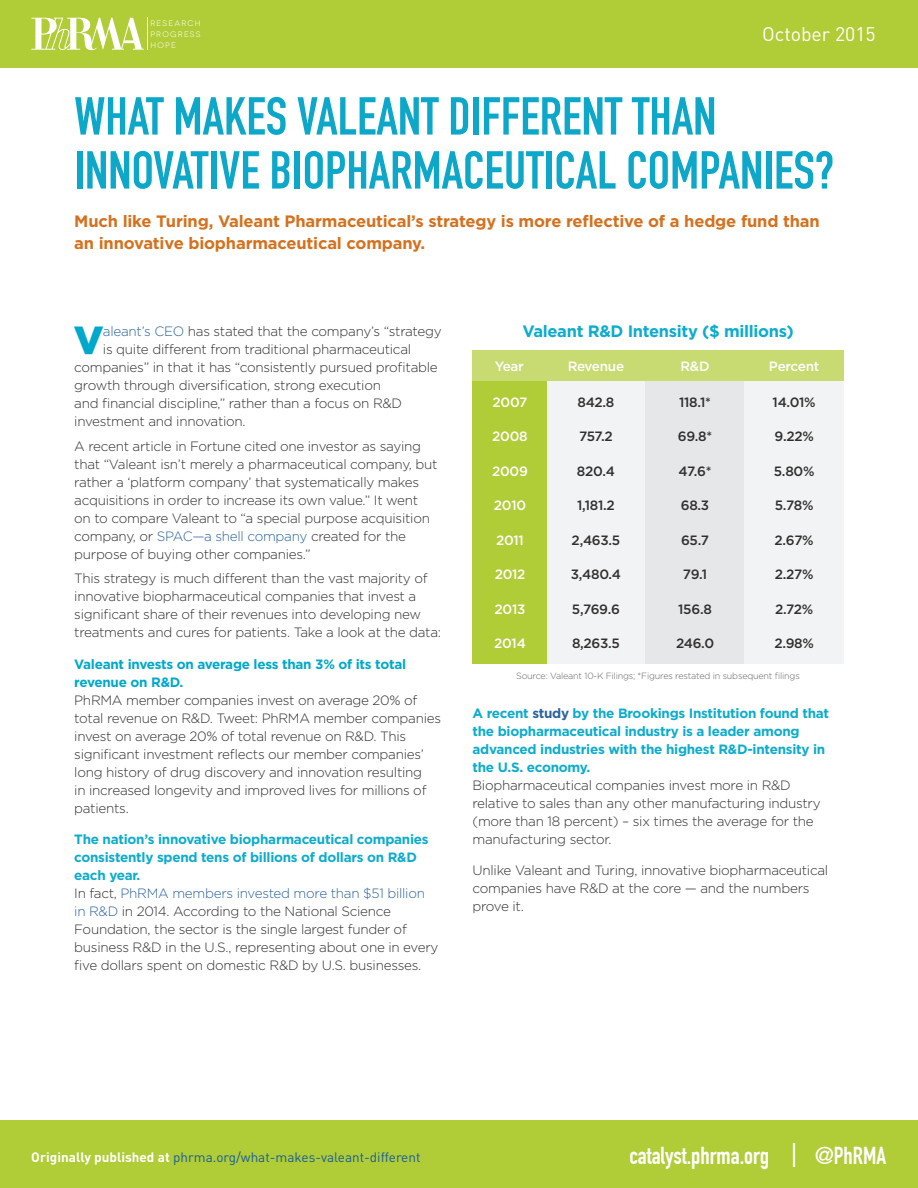
<style>
.page{position:relative;width:918px;height:1188px;background:#fff}
.page>*{position:absolute;margin:0;border:0;box-sizing:border-box;transform-origin:0 0}
.t1{font:700 52.5px/54px "DIN Condensed";color:#0da7ca}
.t2{font:900 39.15px "Gotham";color:#00a8cb}
.t3{font:700 24px "DIN Condensed";color:#fff}
.t4{font:19.5px "DIN";color:#fff}
.t5{font:700 16.5px/22.5px "Gotham";letter-spacing:-.01em;color:#d5711e}
.t6{font:700 16.5px "Gotham";letter-spacing:-.02em;color:#0dacce}
.t7{font:300 13.5px/18px "Gotham";letter-spacing:-.02em;color:#312f30}
.t8{font:500 13.5px "Gotham";letter-spacing:-.02em;color:#312f30}
.t9{font:13.5px "DIN";color:#175d9e}
.t10{font:500 13.5px "Gotham";letter-spacing:-.02em;color:#fff}
.t11{font:300 9px "Gotham";letter-spacing:-.02em;color:#636366}
.t12{font:7.95px/10.9px "Novecentowide";letter-spacing:.15em;color:#fff;text-align:justify}
.s1{color:#2b62a1}
.s2{font-weight:700;color:#00a8cb}
.s3{font-weight:700;color:#0dacce}
.s4{font-weight:700;color:#2b62a1}
.s5{font-weight:700;color:#fff}
</style>
<div class="page">
<div style="left:0;top:0;width:918px;height:68px;background:#b0cc36"></div>
<div style="left:0;top:1120px;width:918px;height:68px;background:#b0cc36"></div>
<svg style="left:31px;top:18px;width:113px;height:33px"></svg>
<hr style="left:147px;top:18px;width:1px;height:32px;background:#fff">
<div style="left:546px;top:350px;width:100px;height:314px;background:#f2f3f4"></div>
<div style="left:646px;top:350px;width:99px;height:314px;background:#e6e7e9"></div>
<div style="left:745px;top:350px;width:99px;height:314px;background:#f2f3f4"></div>
<div style="left:472px;top:350px;width:74px;height:314px;background:#b0cc36"></div>
<div style="left:472px;top:350px;width:372px;height:31px;background:#c8db72"></div>
<p class="t12" style="left:150px;top:18px;width:52px">RESEARCH PROGRESS HOPE</p>
<p class="t4" style="left:762px;top:22px;width:115px">October 2015</p>
<p class="t1" style="left:74px;top:90px;width:761px">WHAT MAKES VALEANT DIFFERENT THAN<br>INNOVATIVE BIOPHARMACEUTICAL COMPANIES?</p>
<p class="t5" style="left:74px;top:209px;width:747px">Much like Turing, Valeant Pharmaceutical’s strategy is more reflective of a hedge fund than an innovative biopharmaceutical company.</p>
<p class="t2" style="left:74px;top:313px;width:31px">V</p>
<p class="t7" style="left:103px;top:322px;width:340px"><span class="s1">aleant’s CEO</span> has stated that the company’s “strategy</p>
<p class="t7" style="left:103px;top:340px;width:310px">is quite different from traditional pharmaceutical</p>
<p class="t7" style="left:74px;top:358px;width:365px">companies” in that it has “consistently pursued profitable</p>
<p class="t7" style="left:74px;top:376px;width:308px">growth through diversification, strong execution</p>
<p class="t7" style="left:74px;top:394px;width:329px">and financial discipline,” rather than a focus on R&amp;D</p>
<p class="t7" style="left:74px;top:412px;width:173px">investment and innovation.</p>
<p class="t7" style="left:74px;top:436px;width:365px">A recent article in Fortune cited one investor as saying that “Valeant isn’t merely a pharmaceutical company, but rather a ‘platform company’ that systematically makes acquisitions in order to increase its own value.” It went on to compare Valeant to “a special purpose acquisition company, or <span class="s1">SPAC—a shell company</span> created for the purpose of buying other companies.”</p>
<p class="t7" style="left:74px;top:569px;width:368px">This strategy is much different than the vast majority of innovative biopharmaceutical companies that invest a significant share of their revenues into developing new treatments and cures for patients. Take a look at the data:</p>
<p class="t7" style="left:74px;top:655px;width:368px"><span class="s2">Valeant invests on average less than 3% of its total revenue on R&amp;D.<br></span>PhRMA member companies invest on average 20% of total revenue on R&amp;D. Tweet: PhRMA member companies invest on average 20% of total revenue on R&amp;D. This significant investment reflects our member companies’ long history of drug discovery and innovation resulting<br>in increased longevity and improved lives for millions of patients.</p>
<p class="t7" style="left:74px;top:830px;width:366px"><span class="s3">The nation’s innovative biopharmaceutical companies consistently spend tens of billions of dollars on R&amp;D each year.<br></span>In fact, <span class="s1">PhRMA members invested more than $51 billion in R&amp;D</span> in 2014. According to the National Science Foundation, the sector is the single largest funder of business R&amp;D in the U.S., representing about one in every five dollars spent on domestic R&amp;D by U.S. businesses.</p>
<p class="t6" style="left:523px;top:322px;width:273px">Valeant R&amp;D Intensity ($ millions)</p>
<p class="t10" style="left:495px;top:357px;width:31px">Year</p>
<p class="t10" style="left:568px;top:357px;width:58px">Revenue</p>
<p class="t10" style="left:680px;top:357px;width:31px">R&amp;D</p>
<p class="t10" style="left:769px;top:357px;width:52px">Percent</p>
<p class="t10" style="left:493px;top:393px;width:36px">2007</p>
<p class="t10" style="left:492px;top:428px;width:37px">2008</p>
<p class="t10" style="left:492px;top:462px;width:37px">2009</p>
<p class="t10" style="left:494px;top:497px;width:34px">2010</p>
<p class="t10" style="left:496px;top:531px;width:29px">2011</p>
<p class="t10" style="left:495px;top:566px;width:32px">2012</p>
<p class="t10" style="left:495px;top:600px;width:32px">2013</p>
<p class="t10" style="left:494px;top:635px;width:33px">2014</p>
<p class="t8" style="left:577px;top:393px;width:39px">842.8</p>
<p class="t8" style="left:579px;top:428px;width:35px">757.2</p>
<p class="t8" style="left:577px;top:462px;width:40px">820.4</p>
<p class="t8" style="left:577px;top:497px;width:39px">1,181.2</p>
<p class="t8" style="left:572px;top:531px;width:50px">2,463.5</p>
<p class="t8" style="left:571px;top:566px;width:52px">3,480.4</p>
<p class="t8" style="left:572px;top:600px;width:50px">5,769.6</p>
<p class="t8" style="left:572px;top:635px;width:49px">8,263.5</p>
<p class="t8" style="left:679px;top:393px;width:33px">118.1*</p>
<p class="t8" style="left:678px;top:428px;width:36px">69.8*</p>
<p class="t8" style="left:679px;top:462px;width:34px">47.6*</p>
<p class="t8" style="left:681px;top:497px;width:30px">68.3</p>
<p class="t8" style="left:681px;top:531px;width:30px">65.7</p>
<p class="t8" style="left:683px;top:566px;width:26px">79.1</p>
<p class="t8" style="left:678px;top:600px;width:35px">156.8</p>
<p class="t8" style="left:676px;top:635px;width:40px">246.0</p>
<p class="t8" style="left:773px;top:393px;width:45px">14.01%</p>
<p class="t8" style="left:775px;top:428px;width:41px">9.22%</p>
<p class="t8" style="left:774px;top:462px;width:42px">5.80%</p>
<p class="t8" style="left:775px;top:497px;width:40px">5.78%</p>
<p class="t8" style="left:775px;top:531px;width:41px">2.67%</p>
<p class="t8" style="left:775px;top:566px;width:40px">2.27%</p>
<p class="t8" style="left:775px;top:600px;width:40px">2.72%</p>
<p class="t8" style="left:774px;top:635px;width:41px">2.98%</p>
<p class="t11" style="left:516px;top:670px;width:285px">Source: Valeant 10-K Filings; *Figures restated in subsequent filings</p>
<p class="t7" style="left:472px;top:704px;width:358px"><span class="s3">A recent</span> <span class="s4">study</span> <span class="s3">by the Brookings Institution found that the biopharmaceutical industry is a leader among advanced industries with the highest R&amp;D-intensity in the U.S. economy.<br></span>Biopharmaceutical companies invest more in R&amp;D relative to sales than any other manufacturing industry (more than 18 percent) – six times the average for the manufacturing sector.</p>
<p class="t7" style="left:472px;top:861px;width:357px">Unlike Valeant and Turing, innovative biopharmaceutical companies have R&amp;D at the core — and the numbers prove it.</p>
<p class="t9" style="left:31px;top:1148px;width:391px"><span class="s5">Originally published at</span> phrma.org/what-makes-valeant-different</p>
<p class="t3" style="left:629px;top:1142px;width:259px">catalyst.phrma.org | @PhRMA</p>
</div>
